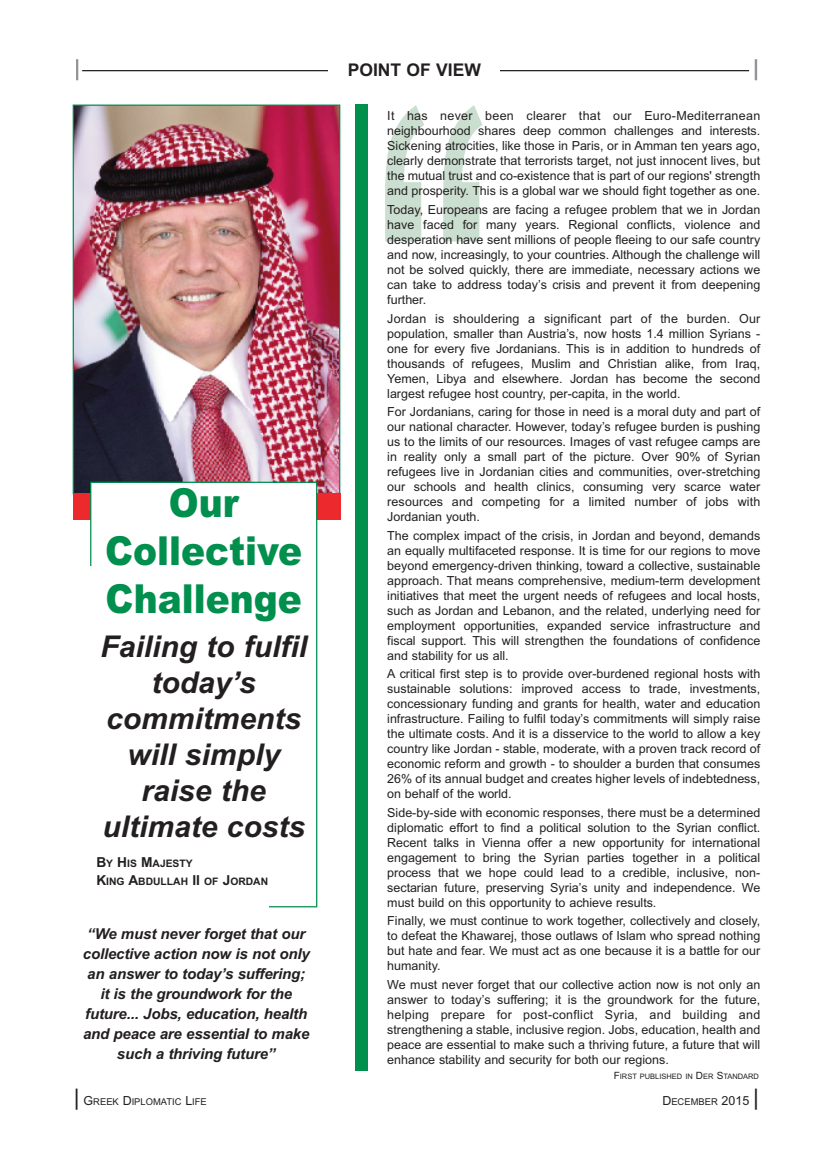
<style>
.page{position:relative;width:833px;height:1152px;background:#fff}
.page>*{position:absolute;margin:0;border:0;box-sizing:border-box;transform-origin:0 0}
.t1{font:581.62px "Arial";color:#cbdfd0;scale:.66 1}
.t2{font:900 40px/48px "Arial";color:#008f4d;text-align:center;scale:.9 1}
.t3{font:italic 700 30px/36px "Arial";color:#231f20;text-align:center}
.t4{font:700 17.5px "Arial";color:#231f20}
.t5{font:italic 700 15px/20px "Arial";letter-spacing:-.01em;color:#231f20;text-align:center}
.t6{font:12.5px/15px "Arial";color:#231f20;text-align:justify}
.t7{font:700 10.25px/17.5px "Arial";color:#231f20}
.t8{font:9.38px "Arial";color:#231f20}
.t9{font:7.5px "Arial";color:#231f20}
.s1{font-size:13.75px}
.s2{font-size:10px}
.s3{font-size:22.5px}
.s4{font-size:12.5px}
</style>
<div class="page">
<svg style="left:76px;top:59px;width:681px;height:21px"></svg>
<hr style="left:82px;top:70px;width:667px;height:1px;background:#231f20">
<div style="left:328px;top:62px;width:172px;height:23px;background:#fff"></div>
<img style="left:75px;top:107px;width:263px;height:385px">
<div style="left:73px;top:105px;width:267px;height:389px;border:1px solid #008f4d"></div>
<div style="left:356px;top:105px;width:12px;height:965px;background:#008f4d"></div>
<div style="left:73px;top:493px;width:267px;height:26px;background:#ec292c"></div>
<div style="left:91px;top:483px;width:225px;height:423px;background:#fff"></div>
<h2 class="t2" style="left:105px;top:479px;width:220px">Our<br>Collective<br>Challenge</h2>
<h3 class="t3" style="left:100px;top:629px;width:208px">Failing to fulfil today’s commitments will simply raise the ultimate costs</h3>
<p class="t7" style="left:96px;top:855px;width:173px"><span class="s1">B</span>Y <span class="s1">H</span>IS <span class="s1">M</span>AJESTY<br><span class="s1">K</span>ING <span class="s1">A</span>BDULLAH <span class="s1">II</span> OF <span class="s1">J</span>ORDAN</p>
<p class="t5" style="left:83px;top:923px;width:228px">“We must never forget that our collective action now is not only an answer to today’s suffering; it is the groundwork for the future... Jobs, education, health and peace are essential to make such a thriving future”</p>
<h3 class="t4" style="left:348px;top:59px;width:135px">POINT OF VIEW</h3>
<h1 class="t1" style="left:369px;top:-12px;width:195px">“</h1>
<p class="t6" style="left:387px;top:109px;width:374px">It has never been clearer that our Euro-Mediterranean neighbourhood shares deep common challenges and interests.<br>Sickening atrocities, like those in Paris, or in Amman ten years ago, clearly demonstrate that terrorists target, not just innocent lives, but the mutual trust and co-existence that is part of our regions' strength and prosperity. This is a global war we should fight together as one.</p>
<p class="t6" style="left:387px;top:202px;width:374px">Today, Europeans are facing a refugee problem that we in Jordan have faced for many years. Regional conflicts, violence and desperation have sent millions of people fleeing to our safe country and now, increasingly, to your countries. Although the challenge will not be solved quickly, there are immediate, necessary actions we can take to address today’s crisis and prevent it from deepening further.</p>
<p class="t6" style="left:387px;top:311px;width:374px">Jordan is shouldering a significant part of the burden. Our population, smaller than Austria’s, now hosts 1.4 million Syrians - one for every five Jordanians. This is in addition to hundreds of thousands of refugees, Muslim and Christian alike, from Iraq, Yemen, Libya and elsewhere. Jordan has become the second largest refugee host country, per-capita, in the world.</p>
<p class="t6" style="left:387px;top:404px;width:374px">For Jordanians, caring for those in need is a moral duty and part of our national character. However, today’s refugee burden is pushing us to the limits of our resources. Images of vast refugee camps are in reality only a small part of the picture. Over 90% of Syrian refugees live in Jordanian cities and communities, over-stretching our schools and health clinics, consuming very scarce water resources and competing for a limited number of jobs with Jordanian youth.</p>
<p class="t6" style="left:387px;top:528px;width:374px">The complex impact of the crisis, in Jordan and beyond, demands an equally multifaceted response. It is time for our regions to move beyond emergency-driven thinking, toward a collective, sustainable approach. That means comprehensive, medium-term development initiatives that meet the urgent needs of refugees and local hosts, such as Jordan and Lebanon, and the related, underlying need for employment opportunities, expanded service infrastructure and fiscal support. This will strengthen the foundations of confidence and stability for us all.</p>
<p class="t6" style="left:387px;top:666px;width:374px">A critical first step is to provide over-burdened regional hosts with sustainable solutions: improved access to trade, investments, concessionary funding and grants for health, water and education infrastructure. Failing to fulfil today’s commitments will simply raise the ultimate costs. And it is a disservice to the world to allow a key country like Jordan - stable, moderate, with a proven track record of economic reform and growth - to shoulder a burden that consumes 26% of its annual budget and creates higher levels of indebtedness, on behalf of the world.</p>
<p class="t6" style="left:387px;top:805px;width:374px">Side-by-side with economic responses, there must be a determined diplomatic effort to find a political solution to the Syrian conflict.<br>Recent talks in Vienna offer a new opportunity for international engagement to bring the Syrian parties together in a political process that we hope could lead to a credible, inclusive, non&shy;sectarian future, preserving Syria’s unity and independence. We must build on this opportunity to achieve results.</p>
<p class="t6" style="left:387px;top:913px;width:374px">Finally, we must continue to work together, collectively and closely, to defeat the Khawarej, those outlaws of Islam who spread nothing but hate and fear. We must act as one because it is a battle for our humanity.</p>
<p class="t6" style="left:387px;top:977px;width:374px">We must never forget that our collective action now is not only an answer to today’s suffering; it is the groundwork for the future, helping prepare for post-conflict Syria, and building and strengthening a stable, inclusive region. Jobs, education, health and peace are essential to make such a thriving future, a future that will enhance stability and security for both our regions.</p>
<p class="t9" style="left:613px;top:1071px;width:147px"><span class="s2">F</span>IRST PUBLISHED IN <span class="s2">D</span>ER <span class="s2">S</span>TANDARD</p>
<p class="t8" style="left:74px;top:1096px;width:134px"><span class="s3">|</span> <span class="s4">G</span>REEK <span class="s4">D</span>IPLOMATIC <span class="s4">L</span>IFE</p>
<p class="t8" style="left:662px;top:1096px;width:98px"><span class="s4">D</span>ECEMBER <span class="s4">2015</span> <span class="s3">|</span></p>
</div>
